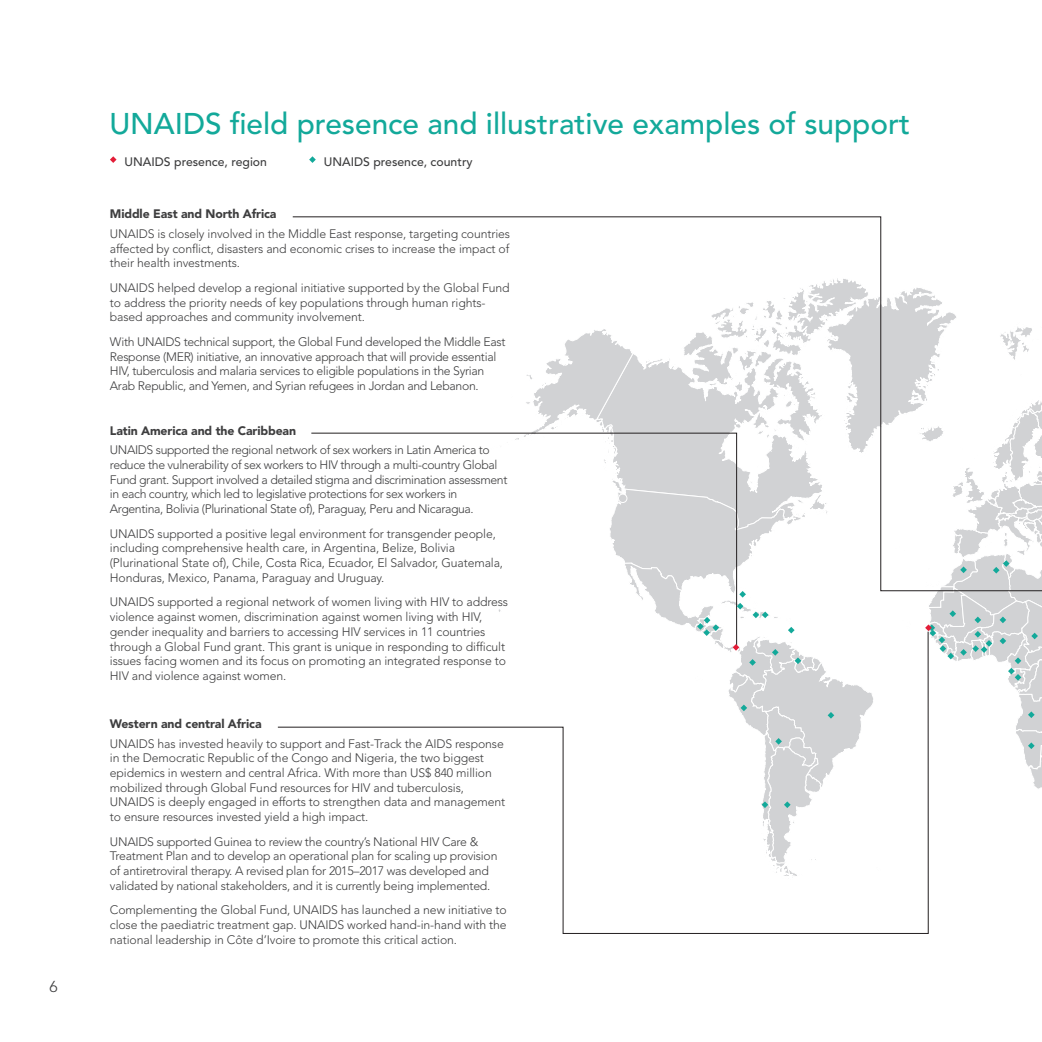
<style>
.page{position:relative;width:1042px;height:1042px;background:#fff}
.page>*{position:absolute;margin:0;border:0;box-sizing:border-box;transform-origin:0 0}
.t1{font:500 29.75px "Avenir";color:#13a99a}
.t2{font:300 15.75px "Avenir";color:#3e3e3f}
.t3{font:300 12.25px/14.7px "Avenir";letter-spacing:-.01em;color:#3e3e3f}
.t4{font:300 12.25px/14.7px "Avenir";letter-spacing:-.03em;color:#3e3e3f}
.t5{font:900 12.25px "Avenir";letter-spacing:-.01em;color:#3e3e3f}
.t6{font:500 12.25px "Avenir";color:#3e3e3f}
</style>
<div class="page">
<svg style="left:292px;top:216px;width:590px;height:218px"></svg>
<svg style="left:277px;top:726px;width:651px;height:208px"></svg>
<svg style="left:110px;top:156px;width:7px;height:7px"></svg>
<svg style="left:309px;top:156px;width:7px;height:7px"></svg>
<svg style="left:464px;top:287px;width:578px;height:594px"></svg>
<p class="t2" style="left:50px;top:977px;width:10px">6</p>
<p class="t1" style="left:109px;top:107px;width:802px">UNAIDS field presence and illustrative examples of support</p>
<p class="t6" style="left:124px;top:154px;width:144px">UNAIDS presence, region</p>
<p class="t6" style="left:324px;top:154px;width:150px">UNAIDS presence, country</p>
<p class="t5" style="left:110px;top:207px;width:168px">Middle East and North Africa</p>
<p class="t3" style="left:110px;top:226px;width:402px;text-align:justify">UNAIDS is closely involved in the Middle East response, targeting countries affected by conflict, disasters and economic crises to increase the impact of their health investments.</p>
<p class="t3" style="left:110px;top:280px;width:401px">UNAIDS helped develop a regional initiative supported by the Global Fund to address the priority needs of key populations through human rights&shy;based approaches and community involvement.</p>
<p class="t3" style="left:110px;top:334px;width:397px">With UNAIDS technical support, the Global Fund developed the Middle East Response (MER) initiative, an innovative approach that will provide essential HIV, tuberculosis and malaria services to eligible populations in the Syrian Arab Republic, and Yemen, and Syrian refugees in Jordan and Lebanon.</p>
<p class="t5" style="left:110px;top:423px;width:188px">Latin America and the Caribbean</p>
<p class="t4" style="left:110px;top:443px;width:399px">UNAIDS supported the regional network of sex workers in Latin America to reduce the vulnerability of sex workers to HIV through a multi-country Global Fund grant. Support involved a detailed stigma and discrimination assessment in each country, which led to legislative protections for sex workers in Argentina, Bolivia (Plurinational State of), Paraguay, Peru and Nicaragua.</p>
<p class="t3" style="left:110px;top:526px;width:395px">UNAIDS supported a positive legal environment for transgender people, including comprehensive health care, in Argentina, Belize, Bolivia (Plurinational State of), Chile, Costa Rica, Ecuador, El Salvador, Guatemala, Honduras, Mexico, Panama, Paraguay and Uruguay.</p>
<p class="t3" style="left:110px;top:595px;width:400px">UNAIDS supported a regional network of women living with HIV to address violence against women, discrimination against women living with HIV, gender inequality and barriers to accessing HIV services in 11 countries through a Global Fund grant. This grant is unique in responding to difficult issues facing women and its focus on promoting an integrated response to HIV and violence against women.</p>
<p class="t5" style="left:110px;top:716px;width:153px">Western and central Africa</p>
<p class="t3" style="left:110px;top:736px;width:397px">UNAIDS has invested heavily to support and Fast-Track the AIDS response in the Democratic Republic of the Congo and Nigeria, the two biggest epidemics in western and central Africa. With more than US$ 840 million mobilized through Global Fund resources for HIV and tuberculosis, UNAIDS is deeply engaged in efforts to strengthen data and management to ensure resources invested yield a high impact.</p>
<p class="t3" style="left:110px;top:834px;width:389px">UNAIDS supported Guinea to review the country’s National HIV Care &amp; Treatment Plan and to develop an operational plan for scaling up provision of antiretroviral therapy. A revised plan for 2015–2017 was developed and validated by national stakeholders, and it is currently being implemented.</p>
<p class="t3" style="left:110px;top:903px;width:398px;text-align:justify">Complementing the Global Fund, UNAIDS has launched a new initiative to close the paediatric treatment gap. UNAIDS worked hand-in-hand with the national leadership in Côte d’Ivoire to promote this critical action.</p>
</div>
